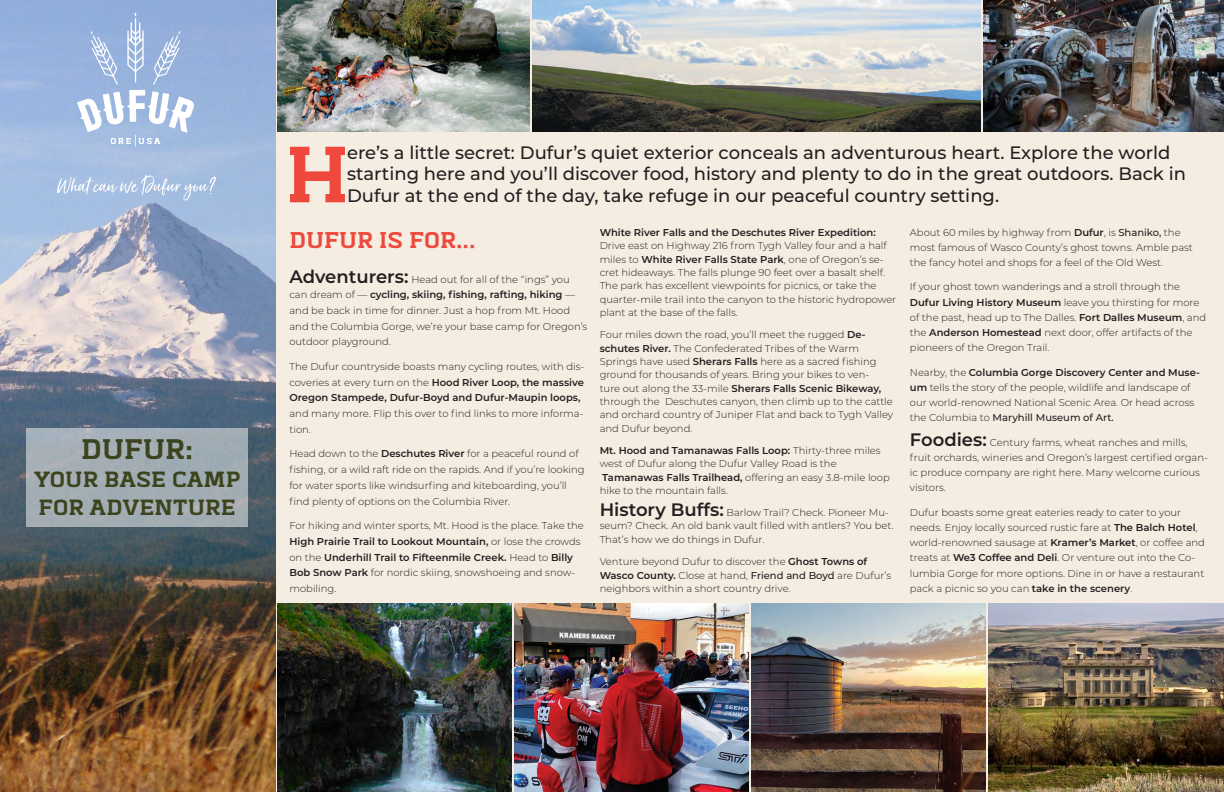
<style>
.page{position:relative;width:1224px;height:792px;background:#f5ece2}
.page>*{position:absolute;margin:0;border:0;box-sizing:border-box;transform-origin:0 0}
.t1{font:700 101px "Abula";color:#ef483c}
.t2{font:700 36px "Abula";color:#3c441d}
.t3{font:700 29px "Abula";color:#ef483c}
.t4{font:700 28px/28px "Abula";color:#3c441d}
.t5{font:500 18px/21.6px "Montserrat";color:#231f20}
.t6{font:300 10px/13.3px "Montserrat";color:#231f20}
.t7{font:600 10px "Montserrat";color:#231f20}
.s1{font-weight:600;font-size:18px}
.s2{font-weight:600}
.s3{font-weight:500}
</style>
<div class="page">
<img style="left:0;top:0;width:275px;height:792px">
<img style="left:278px;top:0;width:252px;height:132px">
<img style="left:984px;top:0;width:240px;height:132px">
<img style="left:533px;top:0;width:447px;height:132px">
<img style="left:277px;top:603px;width:234px;height:189px">
<img style="left:514px;top:603px;width:234px;height:189px">
<img style="left:751px;top:603px;width:234px;height:189px">
<img style="left:988px;top:603px;width:236px;height:189px">
<svg style="left:77px;top:13px;width:117px;height:134px;background:#abc1e3"></svg>
<svg style="left:57px;top:174px;width:159px;height:26px;background:#b1c7e5"></svg>
<div style="left:26px;top:429px;width:222px;height:98px;background:#a3adb4"></div>
<h2 class="t2" style="left:81px;top:430px;width:113px">DUFUR:</h2>
<h3 class="t4" style="left:34px;top:465px;width:208px">YOUR BASE CAMP<br>FOR ADVENTURE</h3>
<h3 class="t5" style="left:347px;top:141px;width:841px">ere’s a little secret: Dufur’s quiet exterior conceals an adventurous heart. Explore the world starting here and you’ll discover food, history and plenty to do in the great outdoors. Back in</h3>
<h1 class="t1" style="left:285px;top:120px;width:66px">H</h1>
<h3 class="t5" style="left:347px;top:184px;width:654px">Dufur at the end of the day, take refuge in our peaceful country setting.</h3>
<h3 class="t3" style="left:289px;top:224px;width:188px">DUFUR IS FOR...</h3>
<p class="t6" style="left:289px;top:271px;width:299px;line-height:15.7px"><span class="s1">Adventurers:</span> Head out for all of the “ings” you can dream of — <span class="s2">cycling, skiing, fishing, rafting, hiking</span> — and be back in time for dinner. Just a hop from Mt. Hood and the Columbia Gorge, we’re your base camp for Oregon’s outdoor playground.</p>
<p class="t6" style="left:289px;top:358px;width:296px;line-height:15.7px;text-align:justify">The Dufur countryside boasts many cycling routes, with dis&shy;coveries at every turn on the <span class="s2">Hood River Loop, the massive Oregon Stampede, Dufur-Boyd and Dufur-Maupin loops,</span></p>
<p class="t6" style="left:289px;top:405px;width:296px;line-height:15.7px">and many more. Flip this over to find links to more informa&shy;tion.</p>
<p class="t6" style="left:289px;top:446px;width:297px;line-height:15.7px">Head down to the <span class="s2">Deschutes River</span> for a peaceful round of fishing, or a wild raft ride on the rapids. And if you’re looking for water sports like windsurfing and kiteboarding, you’ll find plenty of options on the Columbia River.</p>
<p class="t6" style="left:289px;top:517px;width:296px;line-height:15.7px">For hiking and winter sports, Mt. Hood is the place. Take the <span class="s2">High Prairie Trail to Lookout Mountain,</span> or lose the crowds on the <span class="s2">Underhill Trail to Fifteenmile Creek.</span> Head to <span class="s2">Billy Bob Snow Park</span> for nordic skiing, snowshoeing and snow&shy;mobiling.</p>
<p class="t7" style="left:600px;top:225px;width:278px">White River Falls and the Deschutes River Expedition:</p>
<p class="t6" style="left:600px;top:239px;width:298px">Drive east on Highway 216 from Tygh Valley four and a half miles to <span class="s2">White River Falls State Park</span>, one of Oregon’s se&shy;cret hideaways. The falls plunge 90 feet over a basalt shelf.<br>The park has excellent viewpoints for picnics, or take the quarter-mile trail into the canyon to the historic hydropower plant at the base of the falls.</p>
<p class="t6" style="left:600px;top:328px;width:295px">Four miles down the road, you’ll meet the rugged <span class="s2">De&shy;schutes River.</span> The Confederated Tribes of the Warm Springs have used <span class="s2">Sherars Falls</span> here as a sacred fishing ground for thousands of years. Bring your bikes to ven-<br>ture out along the 33-mile <span class="s2">Sherars Falls Scenic Bikeway, </span>through the Deschutes canyon, then climb up to the cattle and orchard country of Juniper Flat and back to Tygh Valley and Dufur beyond.</p>
<p class="t6" style="left:600px;top:443px;width:292px"><span class="s2">Mt. Hood and Tamanawas Falls Loop:</span> Thirty-three miles west of Dufur along the Dufur Valley Road is the <span class="s2">Tamanawas Falls Trailhead,</span> offering an easy 3.8-mile loop hike to the mountain falls.</p>
<p class="t6" style="left:600px;top:506px;width:296px"><span class="s1">History Buffs:</span> Barlow Trail? Check. Pioneer Mu&shy;seum? Check. An old bank vault filled with antlers? You bet.<br>That’s how we do things in Dufur.</p>
<p class="t6" style="left:600px;top:555px;width:293px">Venture beyond Dufur to discover the <span class="s2">Ghost Towns of<br>Wasco County.</span> Close at hand, <span class="s3">Friend and Boyd</span> are Dufur’s neighbors within a short country drive.</p>
<p class="t6" style="left:910px;top:224px;width:285px;line-height:15.2px">About 60 miles by highway from <span class="s2">Dufur</span>, is <span class="s3">Shaniko,</span> the most famous of Wasco County’s ghost towns. Amble past the fancy hotel and shops for a feel of the Old West.</p>
<p class="t6" style="left:910px;top:279px;width:298px;line-height:15.2px">If your ghost town wanderings and a stroll through the <span class="s2">Dufur Living History Museum</span> leave you thirsting for more of the past, head up to The Dalles. <span class="s2">Fort Dalles Museum</span>, and the <span class="s2">Anderson Homestead</span> next door, offer artifacts of the pioneers of the Oregon Trail.</p>
<p class="t6" style="left:910px;top:364px;width:292px;line-height:15.2px">Nearby, the <span class="s2">Columbia Gorge Discovery Center and Muse&shy;um</span> tells the story of the people, wildlife and landscape of our world-renowned National Scenic Area. Or head across the Columbia to <span class="s3">Maryhill Museum of Art.</span></p>
<p class="t6" style="left:910px;top:434px;width:300px;line-height:15.2px"><span class="s1">Foodies:</span> Century farms, wheat ranches and mills, fruit orchards, wineries and Oregon’s largest certified organ&shy;ic produce company are right here. Many welcome curious visitors.</p>
<p class="t6" style="left:910px;top:504px;width:297px;line-height:15.2px">Dufur boasts some great eateries ready to cater to your needs. Enjoy locally sourced rustic fare at <span class="s2">The Balch Hotel</span>, world-renowned sausage at <span class="s2">Kramer’s Market</span>, or coffee and treats at <span class="s2">We3 Coffee and Deli</span>. Or venture out into the Co&shy;lumbia Gorge for more options. Dine in or have a restaurant pack a picnic so you can <span class="s2">take in the scenery</span>.</p>
</div>
